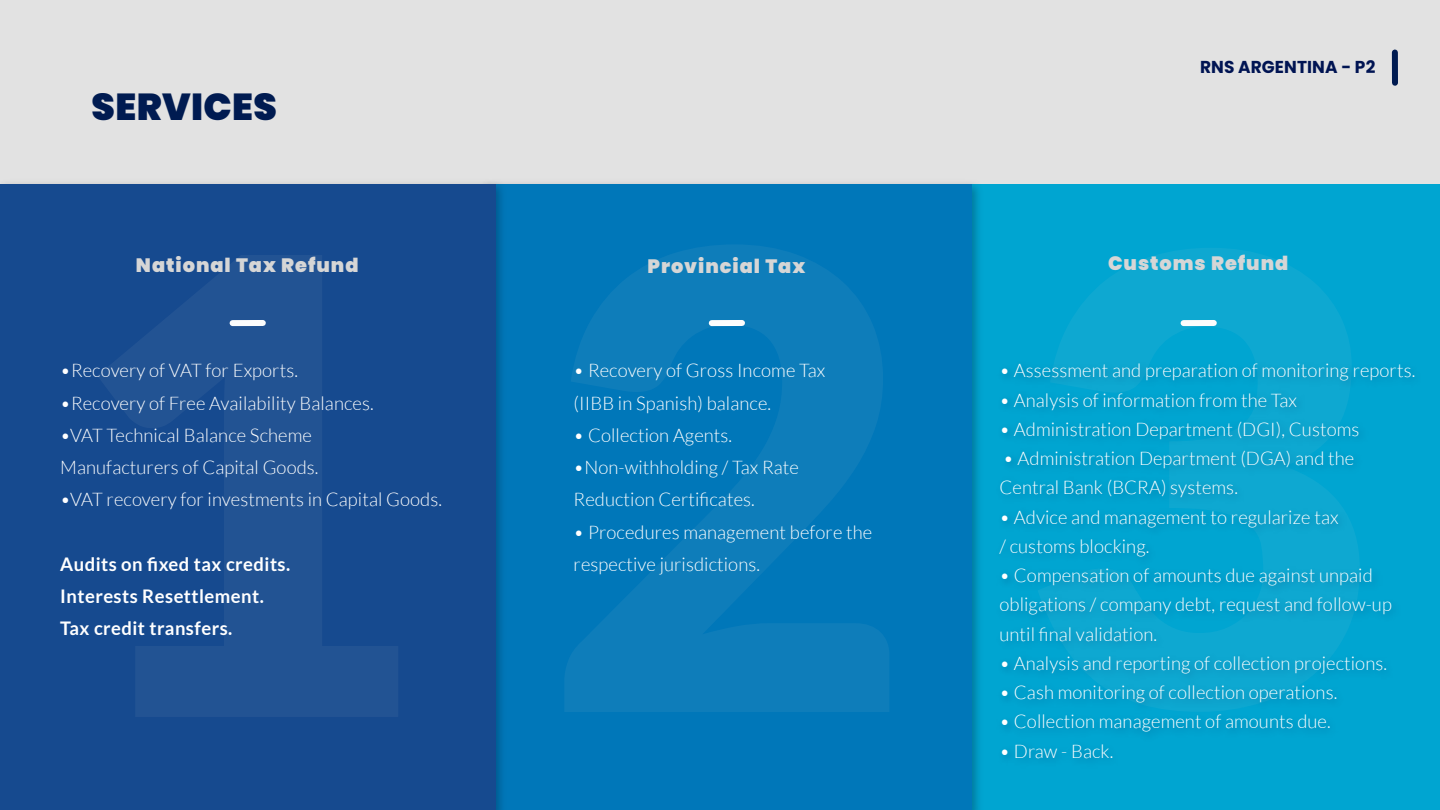
<style>
.page{position:relative;width:1440px;height:810px;background:#fff}
.page>*{position:absolute;margin:0;border:0;box-sizing:border-box;transform-origin:0 0}
.t1{font:900 37.5px "Poppins";letter-spacing:.01em;color:#001b51}
.t2{font:900 19.35px "Poppins";letter-spacing:.05em;color:#d6d6d6}
.t3{font:300 18.75px/32.2px "Lato";letter-spacing:.005em;color:#fff}
.t4{font:700 18.75px/32.2px "Lato";letter-spacing:.025em;color:#fff}
.t5{font:700 17.25px "Poppins";letter-spacing:.005em;color:#001453}
</style>
<div class="page">
<div style="left:0;top:0;width:1440px;height:209px;background:#e2e2e2"></div>
<div style="left:958px;top:185px;width:482px;height:625px;background:#00a5d1"></div>
<img style="left:511px;top:183px;width:475px;height:627px">
<div style="left:482px;top:185px;width:489px;height:625px;background:#0077b9"></div>
<img style="left:0;top:182px;width:511px;height:628px">
<div style="left:0;top:185px;width:495px;height:625px;background:#164a8f"></div>
<svg style="left:565px;top:245px;width:324px;height:467px;fill:#0e7dba"></svg>
<svg style="left:1057px;top:248px;width:294px;height:105px;fill:#0ea8d1"></svg>
<svg style="left:98px;top:255px;width:300px;height:462px"></svg>
<img style="left:1005px;top:353px;width:354px;height:405px">
<div style="left:1392px;top:52px;width:6px;height:31px;background:#001b51"></div>
<h1 class="t1" style="left:92px;top:85px;width:187px">SERVICES</h1>
<p class="t5" style="left:1200px;top:57px;width:177px">RNS ARGENTINA - P2</p>
<p class="t2" style="left:136px;top:254px;width:224px">National Tax Refund</p>
<p class="t2" style="left:647px;top:255px;width:159px">Provincial Tax</p>
<p class="t2" style="left:1108px;top:252px;width:182px">Customs Refund</p>
<p class="t3" style="left:60px;top:355px;width:239px">•Recovery of VAT for Exports.</p>
<p class="t3" style="left:60px;top:387px;width:315px">•Recovery of Free Availability Balances.</p>
<p class="t3" style="left:60px;top:419px;width:260px">•VAT Technical Balance Scheme<br>Manufacturers of Capital Goods.</p>
<p class="t3" style="left:60px;top:484px;width:383px">•VAT recovery for investments in Capital Goods.</p>
<p class="t4" style="left:60px;top:548px;width:232px">Audits on fixed tax credits.<br>Interests Resettlement.<br>Tax credit transfers.</p>
<p class="t3" style="left:574px;top:355px;width:253px">• Recovery of Gross Income Tax (IIBB in Spanish) balance.</p>
<p class="t3" style="left:574px;top:419px;width:160px">• Collection Agents.</p>
<p class="t3" style="left:574px;top:451px;width:227px">•Non-withholding / Tax Rate<br>Reduction Certificates.</p>
<p class="t3" style="left:574px;top:516px;width:300px">• Procedures management before the respective jurisdictions.</p>
<p class="t3" style="left:999px;top:355px;width:417px">• Assessment and preparation of monitoring reports.</p>
<p class="t3" style="left:999px;top:384px;width:299px">• Analysis of information from the Tax</p>
<p class="t3" style="left:999px;top:413px;width:361px">• Administration Department (DGI), Customs</p>
<p class="t3" style="left:999px;top:444px;width:356px;line-height:29.2px">• Administration Department (DGA) and the<br>Central Bank (BCRA) systems.</p>
<p class="t3" style="left:999px;top:502px;width:341px;line-height:29.2px">• Advice and management to regularize tax / customs blocking.</p>
<p class="t3" style="left:999px;top:561px;width:394px;line-height:29.2px">• Compensation of amounts due against unpaid obligations / company debt, request and follow-up until final validation.</p>
<p class="t3" style="left:999px;top:647px;width:389px">• Analysis and reporting of collection projections.</p>
<p class="t3" style="left:999px;top:676px;width:339px">• Cash monitoring of collection operations.</p>
<p class="t3" style="left:999px;top:706px;width:333px">• Collection management of amounts due.</p>
<p class="t3" style="left:999px;top:735px;width:115px">• Draw - Back.</p>
</div>
